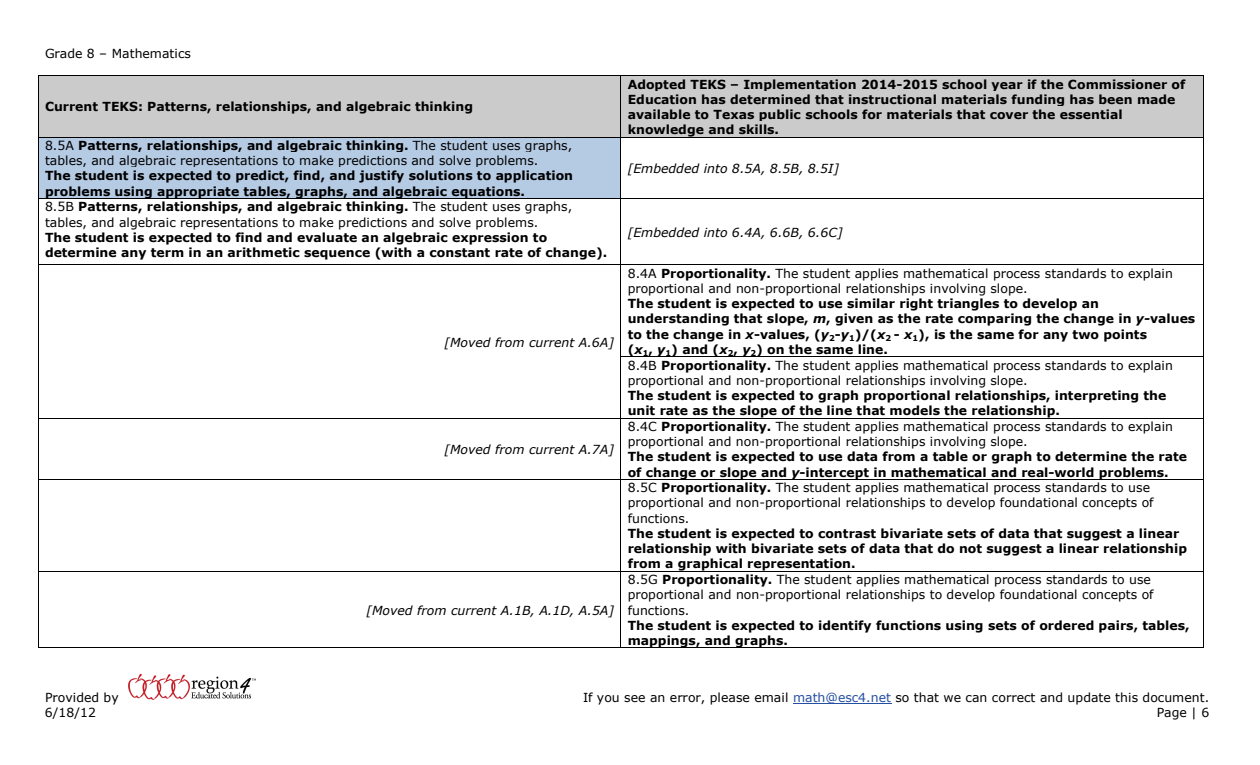
<style>
.page{position:relative;width:1260px;height:765px;background:#fff}
.page>*{position:absolute;margin:0;border:0;box-sizing:border-box;transform-origin:0 0}
.t1{font:700 12.5px/15.2px "Verdana";color:#000}
.t2{font:12.5px/15.2px "Verdana";letter-spacing:.005em;color:#000}
.t3{font:italic 12.5px "Verdana";letter-spacing:.005em;color:#000}
.s1{font-weight:700}
.s2{font-style:italic}
.s3{color:#254fa2}
</style>
<div class="page">
<hr style="left:793px;top:703px;width:98px;height:1px;background:#254fa2">
<img style="left:128px;top:673px;width:128px;height:27px">
<div style="left:39px;top:76px;width:582px;height:23px;background:#cbcbcb"></div>
<div style="left:39px;top:99px;width:6px;height:15px;background:#cbcbcb"></div>
<div style="left:614px;top:99px;width:7px;height:15px;background:#cbcbcb"></div>
<div style="left:39px;top:114px;width:582px;height:23px;background:#cbcbcb"></div>
<div style="left:45px;top:99px;width:569px;height:15px;background:#cbcbcb"></div>
<div style="left:621px;top:76px;width:7px;height:61px;background:#cbcbcb"></div>
<div style="left:1197px;top:76px;width:6px;height:61px;background:#cbcbcb"></div>
<div style="left:628px;top:76px;width:569px;height:15px;background:#cbcbcb"></div>
<div style="left:628px;top:91px;width:569px;height:15px;background:#cbcbcb"></div>
<div style="left:628px;top:106px;width:569px;height:16px;background:#cbcbcb"></div>
<div style="left:628px;top:122px;width:569px;height:15px;background:#cbcbcb"></div>
<hr style="left:39px;top:75px;width:582px;height:1px;background:#000">
<hr style="left:621px;top:75px;width:582px;height:1px;background:#000">
<hr style="left:38px;top:76px;width:1px;height:61px;background:#000">
<hr style="left:621px;top:76px;width:1px;height:61px;background:#000">
<hr style="left:1203px;top:76px;width:1px;height:61px;background:#000">
<div style="left:39px;top:137px;width:6px;height:61px;background:#b5cae3"></div>
<div style="left:614px;top:137px;width:7px;height:61px;background:#b5cae3"></div>
<div style="left:45px;top:137px;width:569px;height:16px;background:#b5cae3"></div>
<div style="left:45px;top:153px;width:569px;height:15px;background:#b5cae3"></div>
<div style="left:45px;top:168px;width:569px;height:15px;background:#b5cae3"></div>
<div style="left:45px;top:183px;width:569px;height:15px;background:#b5cae3"></div>
<hr style="left:39px;top:137px;width:582px;height:1px;background:#000">
<hr style="left:621px;top:137px;width:582px;height:1px;background:#000">
<hr style="left:38px;top:137px;width:1px;height:61px;background:#000">
<hr style="left:621px;top:137px;width:1px;height:61px;background:#000">
<hr style="left:1203px;top:137px;width:1px;height:61px;background:#000">
<hr style="left:39px;top:198px;width:582px;height:1px;background:#000">
<hr style="left:621px;top:198px;width:582px;height:1px;background:#000">
<hr style="left:38px;top:199px;width:1px;height:66px;background:#000">
<hr style="left:621px;top:199px;width:1px;height:66px;background:#000">
<hr style="left:1203px;top:199px;width:1px;height:66px;background:#000">
<hr style="left:39px;top:265px;width:582px;height:1px;background:#000">
<hr style="left:621px;top:265px;width:582px;height:1px;background:#000">
<hr style="left:38px;top:265px;width:1px;height:91px;background:#000">
<hr style="left:621px;top:265px;width:1px;height:91px;background:#000">
<hr style="left:1203px;top:265px;width:1px;height:91px;background:#000">
<hr style="left:621px;top:356px;width:582px;height:1px;background:#000">
<hr style="left:38px;top:357px;width:1px;height:61px;background:#000">
<hr style="left:621px;top:357px;width:1px;height:61px;background:#000">
<hr style="left:1203px;top:357px;width:1px;height:61px;background:#000">
<hr style="left:39px;top:418px;width:582px;height:1px;background:#000">
<hr style="left:621px;top:418px;width:582px;height:1px;background:#000">
<hr style="left:38px;top:418px;width:1px;height:61px;background:#000">
<hr style="left:621px;top:418px;width:1px;height:61px;background:#000">
<hr style="left:1203px;top:418px;width:1px;height:61px;background:#000">
<hr style="left:39px;top:479px;width:582px;height:1px;background:#000">
<hr style="left:621px;top:479px;width:582px;height:1px;background:#000">
<hr style="left:38px;top:480px;width:1px;height:91px;background:#000">
<hr style="left:621px;top:480px;width:1px;height:91px;background:#000">
<hr style="left:1203px;top:480px;width:1px;height:91px;background:#000">
<hr style="left:39px;top:571px;width:582px;height:1px;background:#000">
<hr style="left:621px;top:571px;width:582px;height:1px;background:#000">
<hr style="left:38px;top:571px;width:1px;height:77px;background:#000">
<hr style="left:39px;top:648px;width:582px;height:1px;background:#000">
<hr style="left:621px;top:571px;width:1px;height:77px;background:#000">
<hr style="left:621px;top:648px;width:582px;height:1px;background:#000">
<hr style="left:1203px;top:571px;width:1px;height:77px;background:#000">
<p class="t2" style="left:45px;top:45px;width:148px">Grade 8 – Mathematics</p>
<p class="t1" style="left:45px;top:99px;width:430px">Current TEKS: Patterns, relationships, and algebraic thinking</p>
<p class="t2" style="left:45px;top:138px;width:529px">8.5A <span class="s1">Patterns, relationships, and algebraic thinking.</span> The student uses graphs, tables, and algebraic representations to make predictions and solve problems.</p>
<p class="t1" style="left:45px;top:168px;width:530px">The student is expected to predict, find, and justify solutions to application problems using appropriate tables, graphs, and algebraic equations.</p>
<p class="t1" style="left:628px;top:76px;width:559px">Adopted TEKS – Implementation 2014-2015 school year if the Commissioner of Education has determined that instructional materials funding has been made available to Texas public schools for materials that cover the essential knowledge and skills.</p>
<p class="t3" style="left:628px;top:160px;width:213px">[Embedded into 8.5A, 8.5B, 8.5I]</p>
<p class="t2" style="left:45px;top:199px;width:529px">8.5B <span class="s1">Patterns, relationships, and algebraic thinking.</span> The student uses graphs, tables, and algebraic representations to make predictions and solve problems.</p>
<p class="t1" style="left:45px;top:229px;width:564px">The student is expected to find and evaluate an algebraic expression to determine any term in an arithmetic sequence (with a constant rate of change).</p>
<p class="t3" style="left:628px;top:224px;width:217px">[Embedded into 6.4A, 6.6B, 6.6C]</p>
<p class="t3" style="left:444px;top:333px;width:171px">[Moved from current A.6A]</p>
<p class="t3" style="left:444px;top:441px;width:171px">[Moved from current A.7A]</p>
<p class="t3" style="left:366px;top:601px;width:249px">[Moved from current A.1B, A.1D, A.5A]</p>
<p class="t2" style="left:628px;top:266px;width:547px">8.4A <span class="s1">Proportionality.</span> The student applies mathematical process standards to explain proportional and non-proportional relationships involving slope.</p>
<p class="t1" style="left:628px;top:296px;width:569px">The student is expected to use similar right triangles to develop an understanding that slope, <span class="s2">m</span>, given as the rate comparing the change in <span class="s2">y-</span>values to the change in <span class="s2">x</span>-values, (<span class="s2">y</span><sub>2</sub>-<span class="s2">y</span><sub>1</sub>)/(<span class="s2">x</span><sub>2</sub> - <span class="s2">x</span><sub>1</sub>), is the same for any two points<br>(<span class="s2">x</span><sub>1</sub>, <span class="s2">y</span><sub>1</sub>) and (<span class="s2">x</span><sub>2</sub>, <span class="s2">y</span><sub>2</sub>) on the same line.</p>
<p class="t2" style="left:628px;top:357px;width:547px">8.4B <span class="s1">Proportionality.</span> The student applies mathematical process standards to explain proportional and non-proportional relationships involving slope.</p>
<p class="t1" style="left:628px;top:388px;width:540px">The student is expected to graph proportional relationships, interpreting the unit rate as the slope of the line that models the relationship.</p>
<p class="t2" style="left:628px;top:419px;width:547px">8.4C <span class="s1">Proportionality.</span> The student applies mathematical process standards to explain proportional and non-proportional relationships involving slope.</p>
<p class="t1" style="left:628px;top:449px;width:561px">The student is expected to use data from a table or graph to determine the rate of change or slope and <span class="s2">y</span>-intercept in mathematical and real-world problems.</p>
<p class="t2" style="left:628px;top:480px;width:527px">8.5C <span class="s1">Proportionality.</span> The student applies mathematical process standards to use proportional and non-proportional relationships to develop foundational concepts of functions.</p>
<p class="t1" style="left:628px;top:525px;width:561px">The student is expected to contrast bivariate sets of data that suggest a linear relationship with bivariate sets of data that do not suggest a linear relationship from a graphical representation.</p>
<p class="t2" style="left:628px;top:572px;width:527px">8.5G <span class="s1">Proportionality.</span> The student applies mathematical process standards to use proportional and non-proportional relationships to develop foundational concepts of functions.</p>
<p class="t1" style="left:628px;top:617px;width:563px">The student is expected to identify functions using sets of ordered pairs, tables, mappings, and graphs.</p>
<p class="t2" style="left:45px;top:690px;width:75px">Provided by</p>
<p class="t2" style="left:583px;top:690px;width:628px">If you see an error, please email <span class="s3">math@esc4.net</span> so that we can correct and update this document.</p>
<p class="t2" style="left:45px;top:705px;width:53px">6/18/12</p>
<p class="t2" style="left:1157px;top:705px;width:54px">Page | 6</p>
</div>
